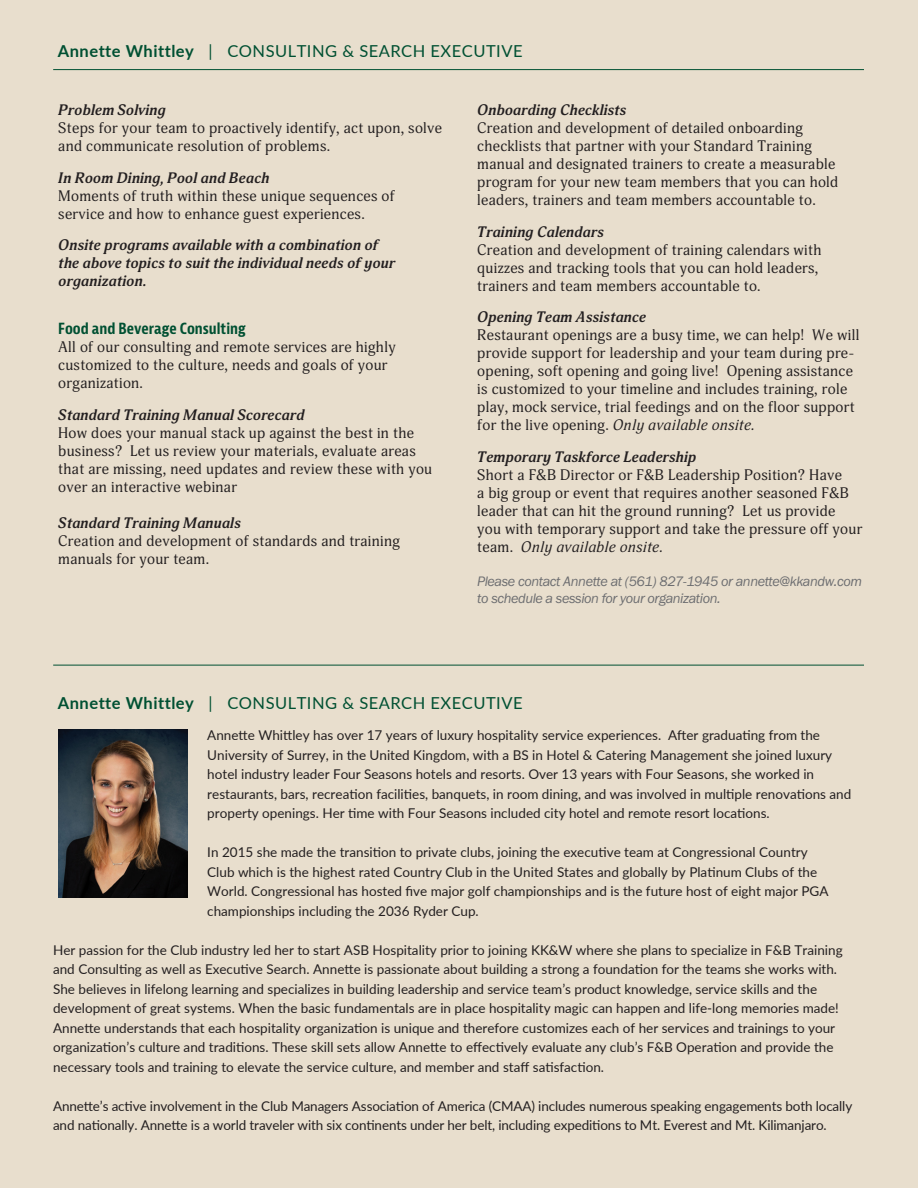
<style>
.page{position:relative;width:918px;height:1188px;background:#e8decd}
.page>*{position:absolute;margin:0;border:0;box-sizing:border-box;transform-origin:0 0}
.BR_body_copy{font:16.5px "Lato";letter-spacing:.03em;color:#005032}
.BR_body_copy-2{font:15px/18px "Adonis";letter-spacing:.02em;color:#231f20}
.BR_body_copy-3{font:italic 700 15px/18px "Adonis";color:#231f20}
.BR_Lead_Paragrah_Boa{font:700 condensed 15px "Bernina Sans";color:#005032}
.BR_writers_info_NEW{font:14.25px/17.1px "Franklin Gothic URW Boo Ita";letter-spacing:-.03em;color:#6c6d70}
.t1{font:13.5px/19.5px "Lato";color:#231f20}
.s1{font-weight:700}
.s2{font-style:italic}
</style>
<div class="page">
<hr style="left:53px;top:69px;width:811px;height:1px;background:#005032">
<hr style="left:53px;top:665px;width:811px;height:1px;background:#005032">
<img style="left:58px;top:729px;width:129px;height:169px">
<p class="BR_body_copy" style="left:58px;top:40px;width:466px"><span class="s1">Annette Whittley</span> | CONSULTING &amp; SEARCH EXECUTIVE</p>
<p class="BR_body_copy-3" style="left:58px;top:102px;width:109px">Problem Solving</p>
<p class="BR_body_copy-2" style="left:58px;top:120px;width:385px">Steps for your team to proactively identify, act upon, solve and communicate resolution of problems.</p>
<p class="BR_body_copy-3" style="left:58px;top:169px;width:212px">In Room Dining, Pool and Beach</p>
<p class="BR_body_copy-2" style="left:58px;top:187px;width:338px">Moments of truth within these unique sequences of service and how to enhance guest experiences.</p>
<p class="BR_body_copy-3" style="left:58px;top:237px;width:338px">Onsite programs available with a combination of the above topics to suit the individual needs of your organization.</p>
<p class="BR_Lead_Paragrah_Boa" style="left:58px;top:320px;width:189px">Food and Beverage Consulting</p>
<p class="BR_body_copy-2" style="left:58px;top:339px;width:339px">All of our consulting and remote services are highly customized to the culture, needs and goals of your organization.</p>
<p class="BR_body_copy-3" style="left:58px;top:406px;width:248px">Standard Training Manual Scorecard</p>
<p class="BR_body_copy-2" style="left:58px;top:424px;width:375px">How does your manual stack up against the best in the business? Let us review your materials, evaluate areas that are missing, need updates and review these with you over an interactive webinar</p>
<p class="BR_body_copy-3" style="left:58px;top:514px;width:184px">Standard Training Manuals</p>
<p class="BR_body_copy-2" style="left:58px;top:532px;width:343px">Creation and development of standards and training manuals for your team.</p>
<p class="BR_body_copy-3" style="left:477px;top:102px;width:151px">Onboarding Checklists</p>
<p class="BR_body_copy-2" style="left:477px;top:120px;width:363px">Creation and development of detailed onboarding checklists that partner with your Standard Training manual and designated trainers to create a measurable program for your new team members that you can hold leaders, trainers and team members accountable to.</p>
<p class="BR_body_copy-3" style="left:477px;top:223px;width:128px">Training Calendars</p>
<p class="BR_body_copy-2" style="left:477px;top:241px;width:346px">Creation and development of training calendars with quizzes and tracking tools that you can hold leaders, trainers and team members accountable to.</p>
<p class="BR_body_copy-3" style="left:477px;top:309px;width:170px">Opening Team Assistance</p>
<p class="BR_body_copy-2" style="left:477px;top:327px;width:384px">Restaurant openings are a busy time, we can help! We will provide support for leadership and your team during pre&shy;opening, soft opening and going live! Opening assistance is customized to your timeline and includes training, role play, mock service, trial feedings and on the floor support for the live opening. <span class="s2">Only available onsite.</span></p>
<p class="BR_body_copy-3" style="left:477px;top:448px;width:221px">Temporary Taskforce Leadership</p>
<p class="BR_body_copy-2" style="left:477px;top:466px;width:387px">Short a F&amp;B Director or F&amp;B Leadership Position? Have<br>a big group or event that requires another seasoned F&amp;B leader that can hit the ground running? Let us provide you with temporary support and take the pressure off your team. <span class="s2">Only available onsite.</span></p>
<p class="BR_writers_info_NEW" style="left:477px;top:572px;width:386px">Please contact Annette at (561) 827-1945 or annette@kkandw.com to schedule a session for your organization.</p>
<p class="BR_body_copy" style="left:58px;top:691px;width:466px"><span class="s1">Annette Whittley</span> | CONSULTING &amp; SEARCH EXECUTIVE</p>
<p class="t1" style="left:207px;top:725px;width:646px">Annette Whittley has over 17 years of luxury hospitality service experiences. After graduating from the University of Surrey, in the United Kingdom, with a BS in Hotel &amp; Catering Management she joined luxury hotel industry leader Four Seasons hotels and resorts. Over 13 years with Four Seasons, she worked in restaurants, bars, recreation facilities, banquets, in room dining, and was involved in multiple renovations and property openings. Her time with Four Seasons included city hotel and remote resort locations.</p>
<p class="t1" style="left:207px;top:842px;width:623px">In 2015 she made the transition to private clubs, joining the executive team at Congressional Country Club which is the highest rated Country Club in the United States and globally by Platinum Clubs of the World. Congressional has hosted five major golf championships and is the future host of eight major PGA championships including the 2036 Ryder Cup.</p>
<p class="t1" style="left:53px;top:940px;width:791px">Her passion for the Club industry led her to start ASB Hospitality prior to joining KK&amp;W where she plans to specialize in F&amp;B Training and Consulting as well as Executive Search. Annette is passionate about building a strong a foundation for the teams she works with.<br>She believes in lifelong learning and specializes in building leadership and service team’s product knowledge, service skills and the development of great systems. When the basic fundamentals are in place hospitality magic can happen and life-long memories made!<br>Annette understands that each hospitality organization is unique and therefore customizes each of her services and trainings to your organization’s culture and traditions. These skill sets allow Annette to effectively evaluate any club’s F&amp;B Operation and provide the necessary tools and training to elevate the service culture, and member and staff satisfaction.</p>
<p class="t1" style="left:53px;top:1096px;width:801px">Annette’s active involvement in the Club Managers Association of America (CMAA) includes numerous speaking engagements both locally and nationally. Annette is a world traveler with six continents under her belt, including expeditions to Mt. Everest and Mt. Kilimanjaro.</p>
</div>
